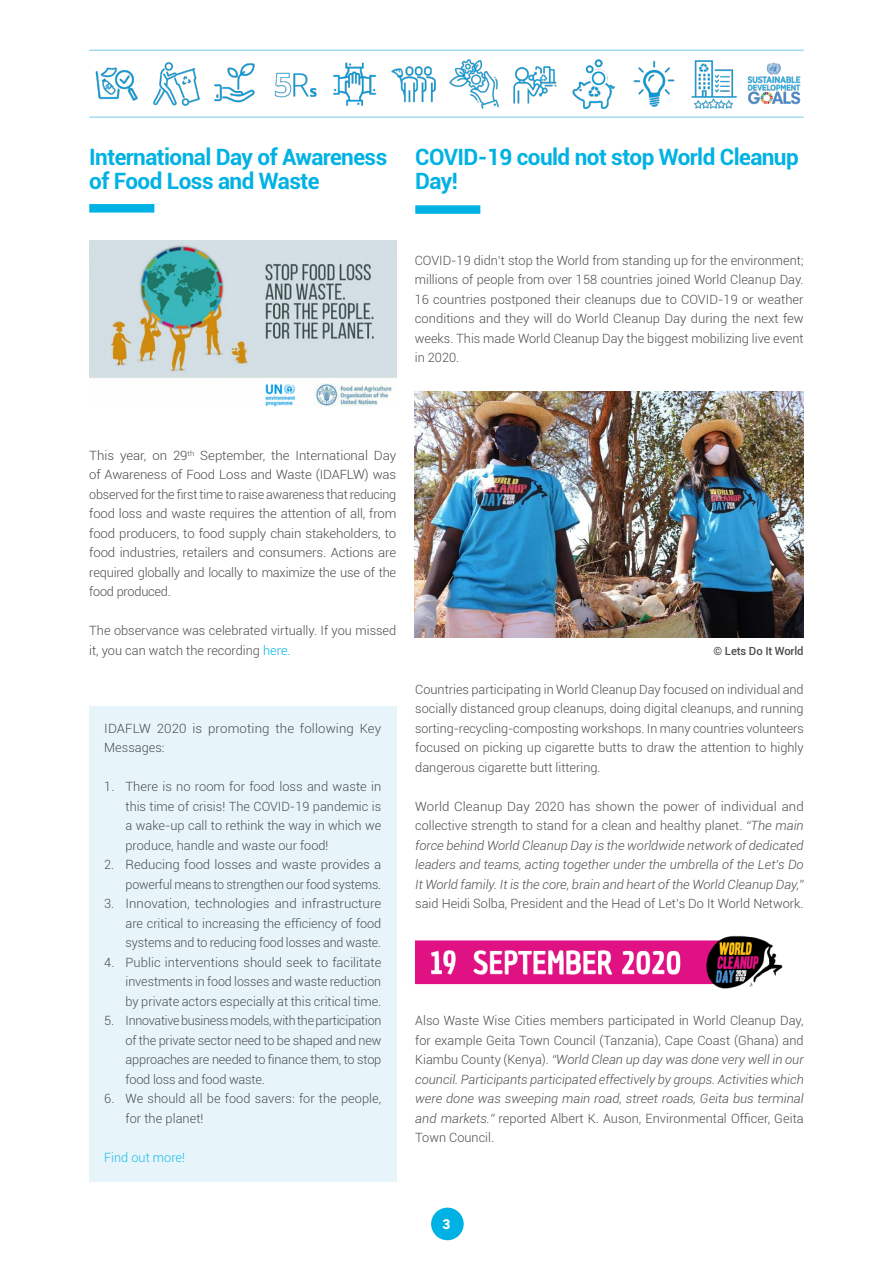
<style>
.page{position:relative;width:893px;height:1263px;background:#fff}
.page>*{position:absolute;margin:0;border:0;box-sizing:border-box;transform-origin:0 0}
.HEADING_1{font:700 22.5px/24px "Roboto";letter-spacing:-.025em;color:#00b2e3}
.t1{font:900 13.5px "Roboto";color:#fff}
.BODY_TEXT{font:300 12.75px/19.5px "Roboto";color:#4b4c4d;text-align:justify}
.BODY_TEXT-2{font:300 12.75px/19.5px "Roboto";color:#4b4c4d;text-align:justify;scale:1.04 1}
.BODY_TEXT-3{font:italic 300 12.75px/19.5px "Roboto";color:#4b4c4d;text-align:justify}
.BODY_TEXT-4{font:300 12.75px "Roboto";color:#1bbbe6}
.t2{font:500 11.25px "Roboto";letter-spacing:-.01em;color:#4b4c4d}
.s1{color:#00b2e3}
.s2{font-style:normal}
.s3{font-style:italic}
</style>
<div class="page">
<img style="left:95px;top:67px;width:43px;height:34px">
<img style="left:153px;top:62px;width:47px;height:44px">
<img style="left:214px;top:63px;width:41px;height:40px">
<img style="left:274px;top:72px;width:43px;height:26px">
<img style="left:333px;top:62px;width:43px;height:44px">
<img style="left:391px;top:66px;width:45px;height:37px">
<img style="left:449px;top:59px;width:50px;height:49px">
<img style="left:513px;top:66px;width:44px;height:38px">
<img style="left:572px;top:59px;width:43px;height:49px">
<img style="left:633px;top:60px;width:42px;height:47px">
<img style="left:691px;top:60px;width:46px;height:48px">
<img style="left:747px;top:62px;width:53px;height:43px">
<hr style="left:89px;top:116px;width:715px;height:2px;background:#a5dbf2">
<hr style="left:89px;top:50px;width:715px;height:1px;background:#a5dbf2">
<div style="left:89px;top:706px;width:308px;height:475px;background:#e7f5fb"></div>
<img style="left:89px;top:241px;width:307px;height:166px">
<div style="left:89px;top:204px;width:65px;height:9px;background:#00b2e3"></div>
<div style="left:415px;top:205px;width:65px;height:9px;background:#00b2e3"></div>
<img style="left:415px;top:935px;width:368px;height:54px">
<img style="left:415px;top:391px;width:389px;height:247px">
<div style="left:431px;top:1207px;width:33px;height:33px;background:#00b2e3;border-radius:50%"></div>
<p class="HEADING_1" style="left:89px;top:144px;width:299px">International Day of Awareness of Food Loss and Waste</p>
<p class="HEADING_1" style="left:415px;top:144px;width:385px">COVID-19 could not stop World Cleanup<br>Day!</p>
<p class="BODY_TEXT" style="left:415px;top:250px;width:390px">COVID-19 didn’t stop the World from standing up for the environment; millions of people from over 158 countries joined World Cleanup Day.<br>16 countries postponed their cleanups due to COVID-19 or weather conditions and they will do World Cleanup Day during the next few weeks. This made World Cleanup Day the biggest mobilizing live event in 2020.</p>
<p class="BODY_TEXT-2" style="left:89px;top:445px;width:297px">This year, on 29<sup>th</sup> September, the International Day of Awareness of Food Loss and Waste (IDAFLW) was observed for the first time to raise awareness that reducing food loss and waste requires the attention of all, from food producers, to food supply chain stakeholders, to food industries, retailers and consumers. Actions are required globally and locally to maximize the use of the food produced.</p>
<p class="BODY_TEXT" style="left:89px;top:621px;width:309px">The observance was celebrated virtually. If you missed it, you can watch the recording <span class="s1">here.</span></p>
<p class="BODY_TEXT-2" style="left:104px;top:718px;width:268px">IDAFLW 2020 is promoting the following Key<br>Messages:</p>
<p class="BODY_TEXT" style="left:126px;top:777px;width:257px;text-indent:-21px">1. There is no room for food loss and waste in this time of crisis! The COVID-19 pandemic is a wake-up call to rethink the way in which we produce, handle and waste our food!</p>
<p class="BODY_TEXT" style="left:104px;top:855px;width:278px;text-align:right">2. Reducing food losses and waste provides a powerful means to strengthen our food systems.</p>
<p class="BODY_TEXT" style="left:126px;top:894px;width:257px;text-indent:-21px">3. Innovation, technologies and infrastructure are critical to increasing the efficiency of food systems and to reducing food losses and waste.</p>
<p class="BODY_TEXT" style="left:126px;top:952px;width:257px;text-indent:-21px">4. Public interventions should seek to facilitate investments in food losses and waste reduction by private actors especially at this critical time.</p>
<p class="BODY_TEXT" style="left:126px;top:1011px;width:257px;text-indent:-21px">5. Innovative business models, with the participation of the private sector need to be shaped and new approaches are needed to finance them, to stop food loss and food waste.</p>
<p class="BODY_TEXT" style="left:126px;top:1089px;width:257px;text-indent:-21px">6. We should all be food savers: for the people, for the planet!</p>
<p class="BODY_TEXT-4" style="left:104px;top:1148px;width:82px">Find out more!</p>
<p class="t2" style="left:713px;top:643px;width:92px">© Lets Do It World</p>
<p class="BODY_TEXT" style="left:415px;top:679px;width:390px">Countries participating in World Cleanup Day focused on individual and socially distanced group cleanups, doing digital cleanups, and running sorting-recycling-composting workshops. In many countries volunteers focused on picking up cigarette butts to draw the attention to highly dangerous cigarette butt littering.</p>
<p class="BODY_TEXT-3" style="left:415px;top:796px;width:390px"><span class="s2">World Cleanup Day 2020 has shown the power of individual and collective strength to stand for a clean and healthy planet.</span> “The main force behind World Cleanup Day is the worldwide network of dedicated leaders and teams, acting together under the umbrella of the Let’s Do It World family. It is the core, brain and heart of the World Cleanup Day,” <span class="s2">said Heidi Solba, President and the Head of Let’s Do It World Network.</span></p>
<p class="BODY_TEXT" style="left:415px;top:1011px;width:390px">Also Waste Wise Cities members participated in World Cleanup Day, for example Geita Town Council (Tanzania), Cape Coast (Ghana) and Kiambu County (Kenya). <span class="s3">“World Clean up day was done very well in our council. Participants participated effectively by groups. Activities which were done was sweeping main road, street roads, Geita bus terminal and markets.”</span> reported Albert K. Auson, Environmental Officer, Geita Town Council.</p>
<p class="t1" style="left:443px;top:1214px;width:9px">3</p>
</div>
